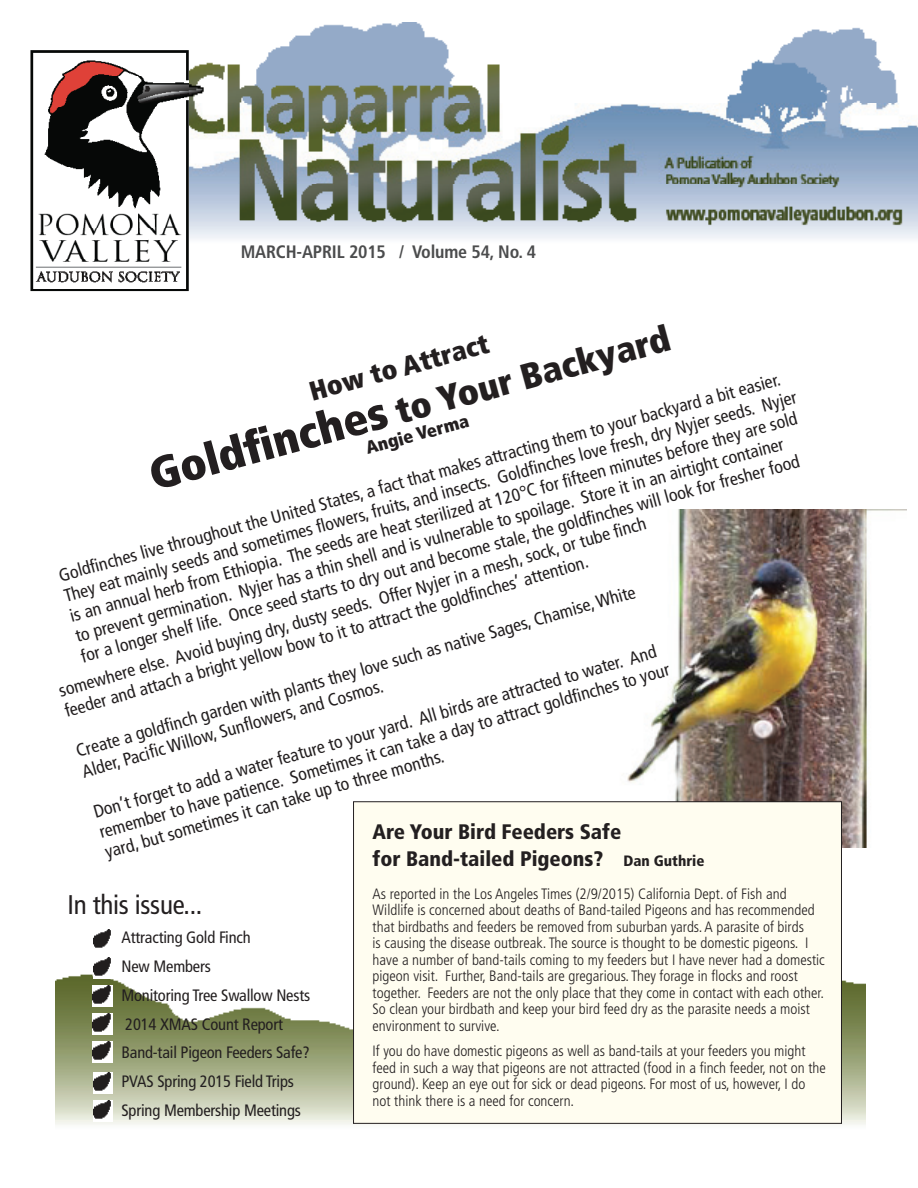
<style>
.page{position:relative;width:918px;height:1188px;background:#fff}
.page>*{position:absolute;margin:0;border:0;box-sizing:border-box;transform-origin:0 0}
.t1{font:900 condensed 36px "Frutiger";color:#231f20}
.t2{font:condensed 27px "Frutiger";letter-spacing:-.01em;color:#231f20}
.t3{font:900 condensed 27px "Frutiger";color:#231f20}
.t4{font:900 condensed 21px/27px "Frutiger";color:#231f20}
.t5{font:condensed 18px/21px "Frutiger";color:#231f20}
.t6{font:700 condensed 18px "Frutiger";letter-spacing:-.01em;color:#4b4c4d}
.t7{font:900 condensed 18px "Frutiger";color:#231f20}
.t8{font:condensed 16.5px/28.8px "Frutiger";letter-spacing:-.01em;color:#231f20}
.t9{font:300 condensed 15px/16.5px "Frutiger";color:#231f20}
.s1{font-size:45px}
.s2{font-size:15px}
</style>
<div class="page">
<img style="left:55px;top:974px;width:810px;height:151px">
<img style="left:627px;top:510px;width:280px;height:337px">
<div style="left:354px;top:802px;width:487px;height:321px;background:#fffdf0"></div>
<div style="left:353px;top:801px;width:489px;height:323px;border:1px solid #231f20"></div>
<img style="left:189px;top:23px;width:729px;height:216px">
<img style="left:93px;top:985px;width:19px;height:21px">
<img style="left:93px;top:1014px;width:19px;height:20px">
<img style="left:93px;top:1042px;width:19px;height:20px">
<img style="left:30px;top:50px;width:159px;height:242px">
<img style="left:93px;top:1072px;width:19px;height:21px">
<img style="left:93px;top:1101px;width:19px;height:20px">
<img style="left:93px;top:930px;width:18px;height:18px">
<img style="left:93px;top:958px;width:19px;height:20px">
<p class="t6" style="left:241px;top:241px;width:297px">MARCH-APRIL 2015 / Volume 54, No. 4</p>
<h1 class="t1" style="left:145px;top:456px;width:539px;rotate:-15deg"><span class="s1">Goldfi nches</span> to Your Backyard</h1>
<h2 class="t3" style="left:306px;top:375px;width:186px;rotate:-15deg">How to Attract</h2>
<p class="t5" style="left:56px;top:564px;width:760px;rotate:-15deg">Goldfi nches live throughout the United States, a fact that makes attracting them to your backyard a bit easier.<br>They eat mainly seeds and sometimes fl owers, fruits, and insects. Goldfi nches love fresh, dry Nyjer seeds. Nyjer is an annual herb from Ethiopia. The seeds are heat sterilized at 120°C for fi fteen minutes before they are sold to prevent germination. Nyjer has a thin shell and is vulnerable to spoilage. Store it in an airtight container<br>for a longer shelf life. Once seed starts to dry out and become stale, the goldfi nches will look for fresher food</p>
<p class="t7" style="left:363px;top:437px;width:107px;rotate:-15deg">Angie Verma</p>
<p class="t5" style="left:56px;top:681px;width:612px;rotate:-16deg">somewhere else. Avoid buying dry, dusty seeds. Offer Nyjer in a mesh, sock, or tube fi nch feeder and attach a bright yellow bow to it to attract the goldfi nches’ attention.</p>
<p class="t5" style="left:74px;top:742px;width:583px;rotate:-16deg">Create a goldfi nch garden with plants they love such as native Sages, Chamise, White<br>Alder, Pacifi c Willow, Sunfl owers, and Cosmos.</p>
<p class="t5" style="left:91px;top:802px;width:594px;rotate:-16deg">Don’t forget to add a water feature to your yard. All birds are attracted to water. And remember to have patience. Sometimes it can take a day to attract goldfi nches to your yard, but sometimes it can take up to three months.</p>
<p class="t4" style="left:373px;top:818px;width:333px">Are Your Bird Feeders Safe<br>for Band-tailed Pigeons? <span class="s2">Dan Guthrie</span></p>
<p class="t9" style="left:373px;top:885px;width:454px">As reported in the Los Angeles Times (2/9/2015) California Dept. of Fish and Wildlife is concerned about deaths of Band-tailed Pigeons and has recommended that birdbaths and feeders be removed from suburban yards. A parasite of birds<br>is causing the disease outbreak. The source is thought to be domestic pigeons. I have a number of band-tails coming to my feeders but I have never had a domestic pigeon visit. Further, Band-tails are gregarious. They forage in flocks and roost together. Feeders are not the only place that they come in contact with each other.<br>So clean your birdbath and keep your bird feed dry as the parasite needs a moist environment to survive.</p>
<p class="t9" style="left:373px;top:1043px;width:455px">If you do have domestic pigeons as well as band-tails at your feeders you might feed in such a way that pigeons are not attracted (food in a finch feeder, not on the ground). Keep an eye out for sick or dead pigeons. For most of us, however, I do not think there is a need for concern.</p>
<h2 class="t2" style="left:68px;top:889px;width:136px">In this issue...</h2>
<p class="t8" style="left:122px;top:923px;width:190px">Attracting Gold Finch<br>New Members<br>Monitoring Tree Swallow Nests<br>2014 XMAS Count Report<br>Band-tail Pigeon Feeders Safe?<br>PVAS Spring 2015 Field Trips<br>Spring Membership Meetings</p>
</div>
